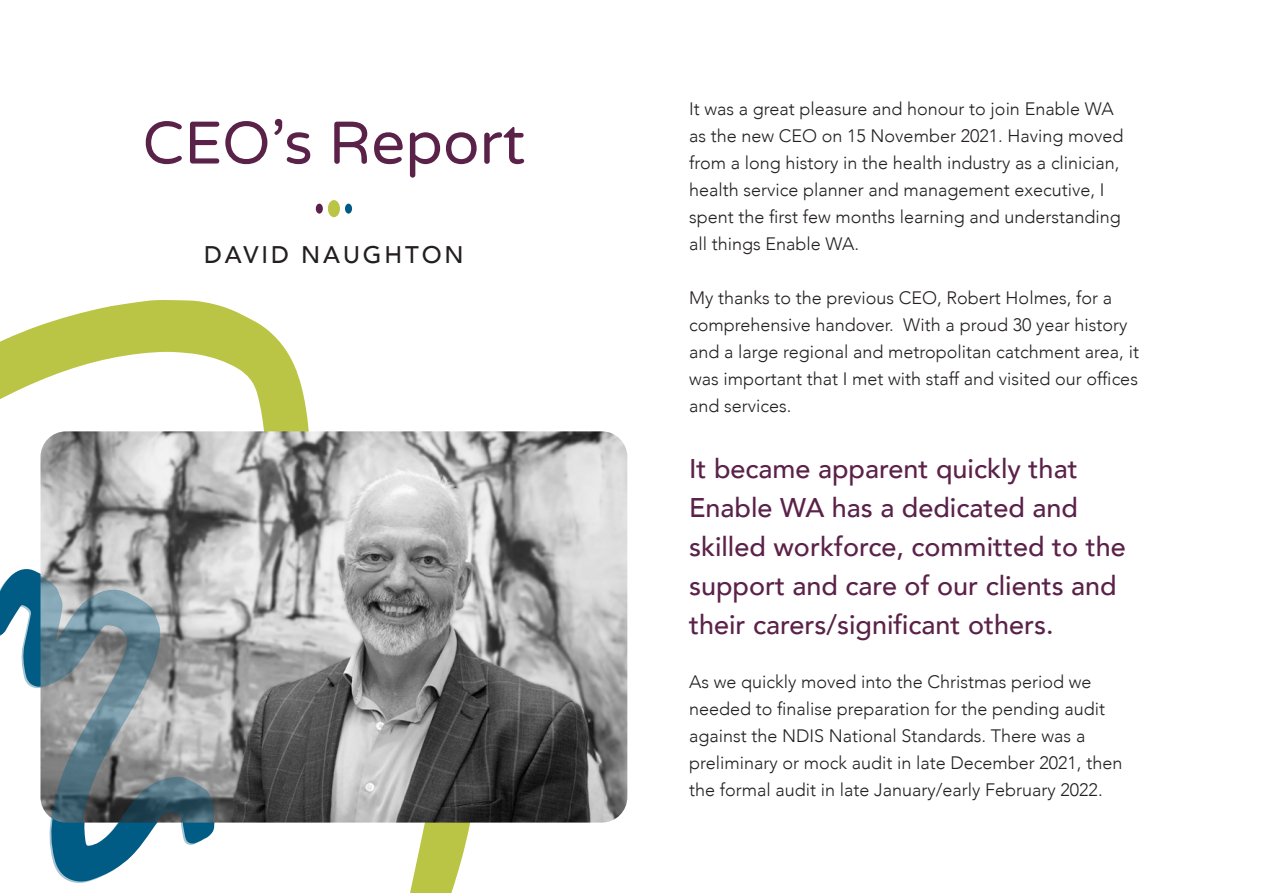
<style>
.page{position:relative;width:1263px;height:893px;background:#fff}
.page>*{position:absolute;margin:0;border:0;box-sizing:border-box;transform-origin:0 0}
.t1{font:60px "Varela Round";color:#5b2249}
.t2{font:500 27px/39px "Avenir";color:#5b2249}
.t3{font:500 24px "Avenir";letter-spacing:.12em;color:#231f20}
.t4{font:300 18px/27px "Avenir";color:#231f20}
</style>
<div class="page">
<div style="left:316px;top:204px;width:7px;height:10px;background:#5b2249;border-radius:50%"></div>
<div style="left:345px;top:204px;width:7px;height:10px;background:#005b84;border-radius:50%"></div>
<div style="left:328px;top:200px;width:12px;height:17px;background:#bac547;border-radius:50%"></div>
<svg style="left:0;top:300px;width:470px;height:593px"></svg>
<img style="left:40px;top:431px;width:587px;height:392px">
<svg style="left:0;top:568px;width:214px;height:315px"></svg>
<p class="t1" style="left:142px;top:102px;width:384px">CEO’s Report</p>
<p class="t3" style="left:204px;top:234px;width:261px">DAVID NAUGHTON</p>
<p class="t4" style="left:689px;top:95px;width:436px">It was a great pleasure and honour to join Enable WA as the new CEO on 15 November 2021. Having moved from a long history in the health industry as a clinician, health service planner and management executive, I spent the first few months learning and understanding all things Enable WA.</p>
<p class="t4" style="left:689px;top:284px;width:451px">My thanks to the previous CEO, Robert Holmes, for a comprehensive handover. With a proud 30 year history and a large regional and metropolitan catchment area, it was important that I met with staff and visited our offices and services.</p>
<p class="t2" style="left:689px;top:447px;width:438px">It became apparent quickly that Enable WA has a dedicated and skilled workforce, committed to the support and care of our clients and their carers/significant others.</p>
<p class="t4" style="left:689px;top:668px;width:435px">As we quickly moved into the Christmas period we needed to finalise preparation for the pending audit against the NDIS National Standards. There was a preliminary or mock audit in late December 2021, then the formal audit in late January/early February 2022.</p>
</div>
